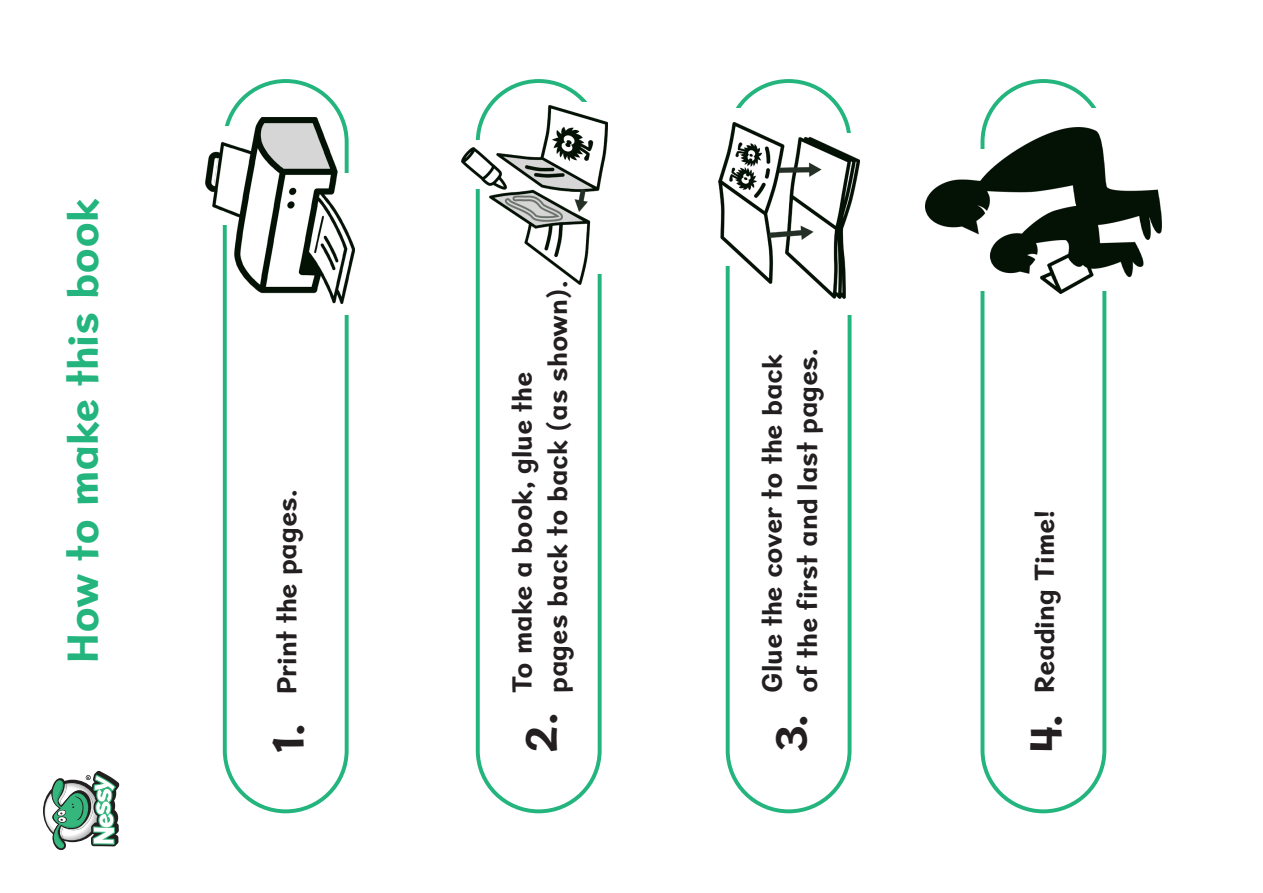
<style>
.page{position:relative;width:1263px;height:893px;background:#fff}
.page>*{position:absolute;margin:0;border:0;box-sizing:border-box;transform-origin:0 0}
.t1{font:700 48px "Sweater School Rg";color:#231f20}
.t2{font:700 45px "Sweater School Rg";color:#23b57d}
.t3{font:700 28.5px/35.4px "Sweater School Rg";color:#231f20}
</style>
<div class="page">
<img style="left:45px;top:793px;width:6px;height:39px">
<svg style="left:51px;top:771px;width:68px;height:79px"></svg>
<div style="left:223px;top:79px;width:126px;height:734px;border:4px solid #23b57d;border-radius:61px"></div>
<div style="left:476px;top:79px;width:126px;height:734px;border:4px solid #23b57d;border-radius:61px"></div>
<div style="left:726px;top:79px;width:125px;height:734px;border:4px solid #23b57d;border-radius:61px"></div>
<div style="left:304px;top:173px;width:61px;height:141px;background:#fff"></div>
<div style="left:559px;top:102px;width:61px;height:171px;background:#fff"></div>
<div style="left:711px;top:108px;width:62px;height:158px;background:#fff"></div>
<div style="left:825px;top:133px;width:61px;height:181px;background:#fff"></div>
<div style="left:980px;top:79px;width:126px;height:734px;border:4px solid #23b57d;border-radius:61px"></div>
<img style="left:205px;top:118px;width:150px;height:186px">
<img style="left:461px;top:106px;width:147px;height:178px">
<img style="left:718px;top:123px;width:141px;height:175px">
<div style="left:1061px;top:108px;width:75px;height:183px;background:#fff"></div>
<img style="left:925px;top:128px;width:236px;height:166px">
<p class="t2" style="left:55px;top:663px;width:466px;rotate:-90deg">How to make this book</p>
<p class="t3" style="left:269px;top:694px;width:206px;rotate:-90deg">Print the pages.</p>
<p class="t3" style="left:504px;top:693px;width:414px;rotate:-90deg">To make a book, glue the<br>pages back to back (as shown).</p>
<p class="t3" style="left:754px;top:693px;width:346px;rotate:-90deg">Glue the cover to the back of the first and last pages.</p>
<p class="t3" style="left:1026px;top:693px;width:184px;rotate:-90deg">Reading Time!</p>
<p class="t1" style="left:258px;top:753px;width:31px;rotate:-90deg">1.</p>
<p class="t1" style="left:511px;top:753px;width:42px;rotate:-90deg">2.</p>
<p class="t1" style="left:761px;top:753px;width:40px;rotate:-90deg">3.</p>
<p class="t1" style="left:1016px;top:753px;width:40px;rotate:-90deg">4.</p>
</div>
